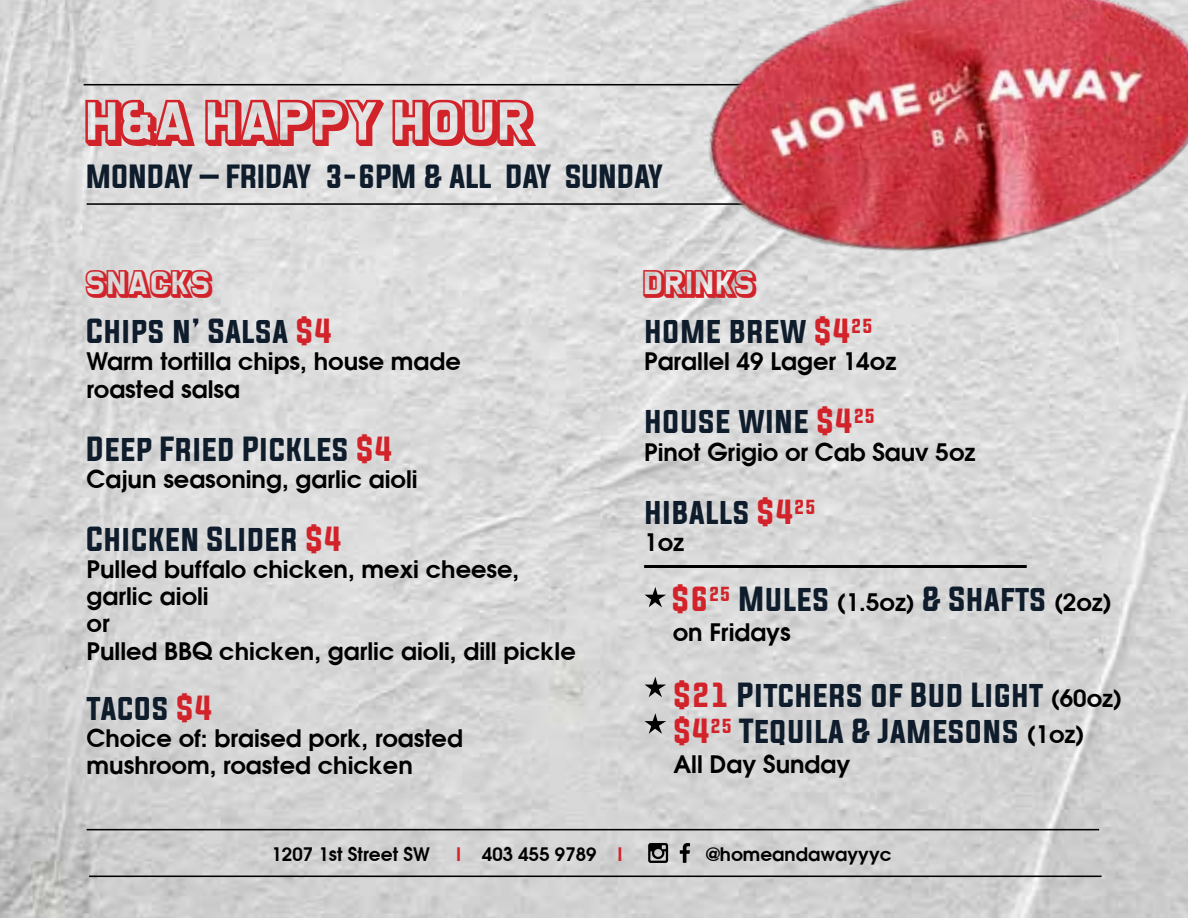
<style>
.page{position:relative;width:1188px;height:918px;background:#fff}
.page>*{position:absolute;margin:0;border:0;box-sizing:border-box;transform-origin:0 0}
.t1{font:51px "San Marino Beach";color:#d2232a}
.t2{font:30.6px "San Marino Beach";color:#d2232a}
.t3{font:29.4px/36px "Evogria";color:#0e1c2c}
.t4{font:28.5px "Evogria";color:#0e1c2c}
.t5{font:600 24px/27.3px "Avant Garde";color:#000}
.t6{font:600 18.6px "Avant Garde";color:#000}
.s1{color:#d2232a}
.s2{font-family:"Avant Garde";font-weight:600;font-size:24px;color:#000}
.s3{font-family:"Avant Garde";font-weight:600;font-size:22.8px;color:#000}
</style>
<div class="page">
<img style="left:0;top:0;width:1188px;height:918px">
<svg style="left:648px;top:843px;width:20px;height:20px"></svg>
<svg style="left:680px;top:843px;width:10px;height:20px"></svg>
<hr style="left:87px;top:829px;width:1012px;height:1px;background:#000">
<hr style="left:89px;top:876px;width:1013px;height:1px;background:#000">
<svg style="left:645px;top:587px;width:21px;height:20px"></svg>
<svg style="left:645px;top:677px;width:21px;height:20px"></svg>
<svg style="left:645px;top:713px;width:21px;height:21px"></svg>
<hr style="left:87px;top:203px;width:936px;height:2px;background:#000">
<hr style="left:84px;top:84px;width:936px;height:1px;background:#000">
<img style="left:685px;top:0;width:503px;height:288px">
<hr style="left:644px;top:565px;width:383px;height:3px;background:#000">
<h1 class="t1" style="left:87px;top:97px;width:448px">H&amp;A HAPPY HOUR</h1>
<p class="t4" style="left:87px;top:156px;width:578px">MONDAY – FRIDAY 3-6PM &amp; ALL DAY SUNDAY</p>
<p class="t2" style="left:87px;top:269px;width:127px">SNACKS</p>
<p class="t3" style="left:87px;top:315px;width:247px">CHIPS N’ SALSA <span class="s1">$4</span></p>
<p class="t5" style="left:87px;top:347px;width:376px">Warm tortilla chips, house made roasted salsa</p>
<p class="t3" style="left:87px;top:432px;width:308px">DEEP FRIED PICKLES <span class="s1">$4</span></p>
<p class="t5" style="left:87px;top:465px;width:332px">Cajun seasoning, garlic aioli</p>
<p class="t3" style="left:87px;top:522px;width:257px">CHICKEN SLIDER <span class="s1">$4</span></p>
<p class="t5" style="left:87px;top:555px;width:491px">Pulled buffalo chicken, mexi cheese, garlic aioli<br>or<br>Pulled BBQ chicken, garlic aioli, dill pickle</p>
<p class="t3" style="left:87px;top:691px;width:128px">TACOS <span class="s1">$4</span></p>
<p class="t5" style="left:87px;top:724px;width:378px">Choice of: braised pork, roasted mushroom, roasted chicken</p>
<p class="t2" style="left:644px;top:269px;width:114px">DRINKS</p>
<p class="t3" style="left:644px;top:315px;width:230px">HOME BREW <span class="s1">$4</span><sup>25</sup></p>
<p class="t5" style="left:644px;top:347px;width:254px">Parallel 49 Lager 14oz</p>
<p class="t3" style="left:644px;top:405px;width:233px">HOUSE WINE <span class="s1">$4</span><sup>25</sup></p>
<p class="t5" style="left:644px;top:438px;width:333px">Pinot Grigio or Cab Sauv 5oz</p>
<p class="t3" style="left:644px;top:495px;width:173px">HIBALLS <span class="s1">$4</span><sup>25</sup></p>
<p class="t5" style="left:644px;top:528px;width:42px">1oz</p>
<p class="t3" style="left:672px;top:582px;width:442px"><span class="s1">$6</span><sup>25</sup> MULES <span class="s2">(1.5oz</span><span class="s3">)</span> &amp; SHAFTS <span class="s2">(2oz)</span></p>
<p class="t5" style="left:673px;top:618px;width:120px">on Fridays</p>
<p class="t3" style="left:673px;top:678px;width:451px"><span class="s1">$21</span> PITCHERS OF BUD LIGHT <span class="s2">(60oz) </span><span class="s1">$4</span><sup>25</sup> TEQUILA &amp; JAMESONS <span class="s2">(1oz)</span></p>
<p class="t5" style="left:673px;top:750px;width:179px">All Day Sunday</p>
<p class="t6" style="left:272px;top:842px;width:160px">1207 1st Street SW</p>
<p class="t6" style="left:456px;top:842px;width:168px"><span class="s1">I</span> 403 455 9789 <span class="s1">I</span></p>
<p class="t6" style="left:706px;top:842px;width:187px">@homeandawayyyc</p>
</div>
